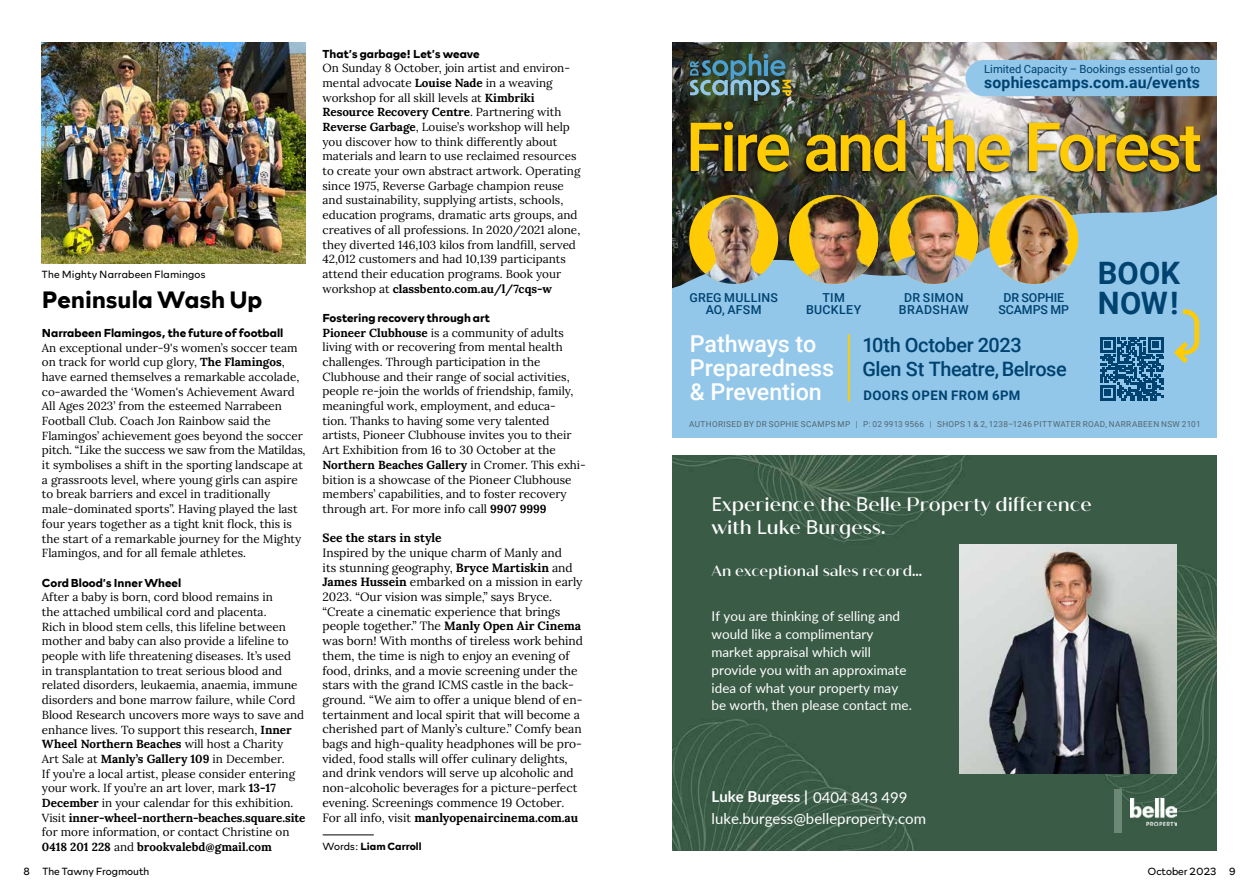
<style>
.page{position:relative;width:1259px;height:893px;background:#fff}
.page>*{position:absolute;margin:0;border:0;box-sizing:border-box;transform-origin:0 0}
.t1{font:500 67.8px "Roboto";letter-spacing:-.045em;color:#ffcb05}
.t2{font:700 30.9px/30.2px "Roboto";letter-spacing:.005em;color:#004270}
.t3{font:700 24px "Rockford Sans";color:#000}
.t4{font:500 23.25px/24.3px "Roboto";letter-spacing:-.005em;color:#fff}
.t5{font:500 19.95px/24.5px "Roboto";letter-spacing:-.02em;color:#004270}
.t6{font:500 19.35px/23.1px "Quiche Sans";color:#fff}
.t7{font:700 15.75px "Roboto";letter-spacing:.01em;color:#004270}
.t8{font:15px/21.3px "Lato";color:#fff}
.t9{font:500 15px "Quiche Sans";color:#fff}
.t10{font:13.5px/18px "Lato";color:#fff}
.t11{font:700 13.2px "Roboto";letter-spacing:.035em;color:#004270}
.t12{font:500 12.45px/12.5px "Roboto";letter-spacing:.02em;color:#004270;text-align:center}
.t13{font:500 12.45px/12.5px "Roboto";letter-spacing:-.01em;color:#004270;text-align:center}
.t14{font:12px/14.7px "Lora";color:#000}
.t15{font:700 12px "Lora";color:#000}
.t16{font:11.7px/14.7px "Lora";color:#000}
.t17{font:700 11.7px "Rockford Sans";color:#000}
.t18{font:11.25px "Roboto";color:#004270}
.t19{font:300 10.5px "Rockford Sans";color:#000}
.t20{font:700 10.5px "Rockford Sans";color:#000}
.t21{font:8.25px "Roboto";letter-spacing:.04em;color:#536670}
.s1{font-weight:700}
.s2{font-weight:300}
.s3{font-family:"Noto Sans";font-weight:400}
</style>
<div class="page">
<hr style="left:323px;top:835px;width:51px;height:1px;background:#000">
<img style="left:42px;top:43px;width:263px;height:220px">
<img style="left:672px;top:455px;width:544px;height:395px">
<img style="left:959px;top:545px;width:217px;height:228px">
<img style="left:1130px;top:798px;width:46px;height:27px">
<div style="left:1114px;top:789px;width:8px;height:44px;background:#6d8777"></div>
<img style="left:672px;top:43px;width:544px;height:114px">
<svg style="left:672px;top:157px;width:544px;height:281px;background:#85b0ca"></svg>
<div style="left:687px;top:119px;width:513px;height:55px;background:#000;opacity:.75"></div>
<img style="left:689px;top:195px;width:89px;height:89px;border-radius:44px">
<img style="left:789px;top:195px;width:89px;height:89px;border-radius:44px">
<img style="left:889px;top:195px;width:89px;height:89px;border-radius:44px">
<img style="left:989px;top:195px;width:89px;height:89px;border-radius:44px">
<div style="left:965px;top:60px;width:251px;height:36px;background:#92c7ea"></div>
<hr style="left:848px;top:335px;width:2px;height:65px;background:#ffcb05">
<svg style="left:1100px;top:337px;width:63px;height:63px;background:#2e6b96"></svg>
<div style="left:1104px;top:389px;width:6px;height:7px;background:#004270"></div>
<svg style="left:690px;top:54px;width:101px;height:47px;background:#496865"></svg>
<svg style="left:1172px;top:308px;width:28px;height:57px;background:#adc7af"></svg>
<p class="t19" style="left:42px;top:267px;width:165px">The Mighty Narrabeen Flamingos</p>
<h3 class="t3" style="left:42px;top:282px;width:222px">Peninsula Wash Up</h3>
<p class="t17" style="left:42px;top:324px;width:243px">Narrabeen Flamingos, the future of football</p>
<p class="t16" style="left:42px;top:339px;width:265px">An exceptional under-9's women’s soccer team on track for world cup glory, <span class="s1">The Flamingos</span>, have earned themselves a remarkable accolade, co-awarded the ‘Women's Achievement Award All Ages 2023’ from the esteemed Narrabeen Football Club. Coach Jon Rainbow said the Flamingos’ achievement goes beyond the soccer pitch. “Like the success we saw from the Matildas, it symbolises a shift in the sporting landscape at a grassroots level, where young girls can aspire to break barriers and excel in traditionally male-dominated sports”. Having played the last four years together as a tight knit flock, this is the start of a remarkable journey for the Mighty Flamingos, and for all female athletes.</p>
<p class="t17" style="left:42px;top:574px;width:141px">Cord Blood’s Inner Wheel</p>
<p class="t16" style="left:42px;top:589px;width:265px">After a baby is born, cord blood remains in<br>the attached umbilical cord and placenta.<br>Rich in blood stem cells, this lifeline between mother and baby can also provide a lifeline to people with life threatening diseases. It’s used<br>in transplantation to treat serious blood and related disorders, leukaemia, anaemia, immune disorders and bone marrow failure, while Cord Blood Research uncovers more ways to save and enhance lives. To support this research, <span class="s1">Inner Wheel Northern Beaches</span> will host a Charity<br>Art Sale at <span class="s1">Manly’s Gallery 109</span> in December.<br>If you’re a local artist, please consider entering your work. If you’re an art lover, mark <span class="s1">13-17<br>December</span> in your calendar for this exhibition.<br>Visit <span class="s1">inner-wheel-northern-beaches.square.site </span>for more information, or contact Christine on <span class="s1">0418 201 228</span> and <span class="s1">brookvalebd@gmail.com</span></p>
<p class="t17" style="left:322px;top:45px;width:159px">That’s garbage! Let’s weave</p>
<p class="t16" style="left:322px;top:60px;width:259px">On Sunday 8 October, join artist and environ&shy;mental advocate <span class="s1">Louise Nade</span> in a weaving workshop for all skill levels at <span class="s1">Kimbriki Resource Recovery Centre</span>. Partnering with <span class="s1">Reverse Garbage</span>, Louise’s workshop will help you discover how to think differently about materials and learn to use reclaimed resources to create your own abstract artwork. Operating since 1975, Reverse Garbage champion reuse and sustainability, supplying artists, schools, education programs, dramatic arts groups, and creatives of all professions. In 2020/2021 alone, they diverted 146,103 kilos from landfill, served 42,012 customers and had 10,139 participants attend their education programs. Book your workshop at <span class="s1">classbento.com.au/l/7cqs-w</span></p>
<p class="t17" style="left:322px;top:309px;width:169px">Fostering recovery through art</p>
<p class="t16" style="left:322px;top:324px;width:265px"><span class="s1">Pioneer Clubhouse</span> is a community of adults living with or recovering from mental health challenges. Through participation in the Clubhouse and their range of social activities, people re-join the worlds of friendship, family, meaningful work, employment, and educa-<br>tion. Thanks to having some very talented artists, Pioneer Clubhouse invites you to their Art Exhibition from 16 to 30 October at the <span class="s1">Northern Beaches Gallery</span> in Cromer. This exhi&shy;bition is a showcase of the Pioneer Clubhouse members’ capabilities, and to foster recovery through art. For more info call <span class="s1">9907 9999</span></p>
<p class="t15" style="left:322px;top:529px;width:121px">See the stars in style</p>
<p class="t14" style="left:322px;top:545px;width:262px">Inspired by the unique charm of Manly and<br>its stunning geography, <span class="s1">Bryce Martiskin</span> and <span class="s1">James Hussein</span> embarked on a mission in early 2023. “Our vision was simple,” says Bryce. “Create a cinematic experience that brings people together.” The <span class="s1">Manly Open Air Cinema </span>was born! With months of tireless work behind them, the time is nigh to enjoy an evening of food, drinks, and a movie screening under the stars with the grand ICMS castle in the back&shy;ground. “We aim to offer a unique blend of en&shy;tertainment and local spirit that will become a cherished part of Manly’s culture.” Comfy bean bags and high-quality headphones will be pro&shy;vided, food stalls will offer culinary delights, and drink vendors will serve up alcoholic and non-alcoholic beverages for a picture-perfect evening. Screenings commence 19 October.<br>For all info, visit <span class="s1">manlyopenaircinema.com.au</span></p>
<p class="t20" style="left:322px;top:838px;width:101px"><span class="s2">Words:</span> Liam Carroll</p>
<p class="t18" style="left:984px;top:62px;width:218px">Limited Capacity – Bookings essential go to</p>
<h3 class="t7" style="left:984px;top:72px;width:217px">sophiescamps.com.au/events</h3>
<h1 class="t1" style="left:686px;top:99px;width:518px">Fire and the Forest</h1>
<p class="t12" style="left:689px;top:291px;width:90px">GREG MULLINS<br>AO, AFSM</p>
<p class="t12" style="left:806px;top:291px;width:57px">TIM<br>BUCKLEY</p>
<p class="t12" style="left:899px;top:291px;width:71px">DR SIMON<br>BRADSHAW</p>
<p class="t13" style="left:998px;top:291px;width:72px">DR SOPHIE<br>SCAMPS MP</p>
<h2 class="t2" style="left:1098px;top:257px;width:84px">BOOK<br>NOW!</h2>
<h3 class="t4" style="left:690px;top:330px;width:146px">Pathways to<br>Preparedness &amp; Prevention</h3>
<p class="t21" style="left:689px;top:418px;width:513px">AUTHORISED BY DR SOPHIE SCAMPS MP | P: 02 9913 9566 | SHOPS 1 &amp; 2, 1238–1246 PITTWATER ROAD, NARRABEEN NSW 2101</p>
<h3 class="t5" style="left:862px;top:331px;width:206px">10th October 2023<br>Glen St Theatre, Belrose</h3>
<p class="t11" style="left:863px;top:386px;width:159px">DOORS OPEN FROM 6PM</p>
<h3 class="t6" style="left:711px;top:495px;width:382px"><span class="s3">E</span>xperience the <span class="s3">B</span>elle Property difference with <span class="s3">L</span>uke <span class="s3">B</span>urgess.</h3>
<p class="t9" style="left:711px;top:565px;width:212px">An exceptional sales record...</p>
<p class="t10" style="left:711px;top:606px;width:202px">If you are thinking of selling and would like a complimentary market appraisal which will provide you with an approximate idea of what your property may be worth, then please contact me.</p>
<p class="t8" style="left:711px;top:786px;width:216px"><span class="s1">Luke Burgess |</span> 0404 843 499 luke.burgess@belleproperty.com</p>
<p class="t19" style="left:23px;top:864px;width:128px">8 The Tawny Frogmouth</p>
<p class="t19" style="left:1147px;top:864px;width:90px">October 2023 9</p>
</div>
